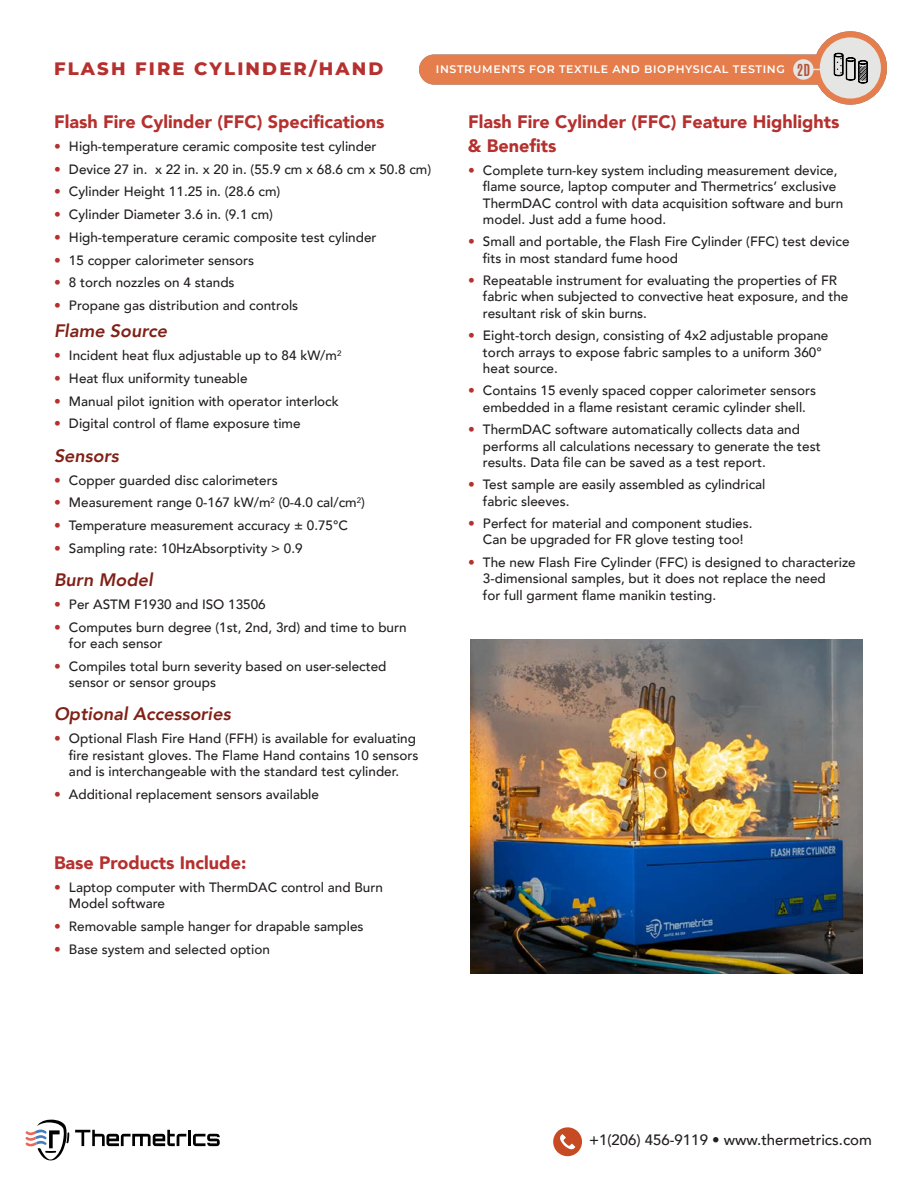
<style>
.page{position:relative;width:918px;height:1188px;background:#fff}
.page>*{position:absolute;margin:0;border:0;box-sizing:border-box;transform-origin:0 0}
.Paragraph__Spec_Title{font:900 18px/24px "Avenir";color:#b5302e}
.Paragraph__Spec_Title-italics{font:italic 800 18px "Avenir";color:#802117}
.t1{font:800 18px "Montserrat";letter-spacing:.12em;color:#b5302e}
.t2{font:500 15px "Avenir";color:#231f20}
.t3{font:500 13.5px/16.2px "Avenir";color:#231f20}
.t4{font:600 10.95px "Montserrat";letter-spacing:.06em;color:#fff}
.s1{font-family:"Antonio";font-weight:700;font-size:13.8px;color:#b55438}
.s2{color:#b5302e}
</style>
<div class="page">
<svg style="left:25px;top:1120px;width:44px;height:41px"></svg>
<svg style="left:75px;top:1130px;width:145px;height:16px"></svg>
<div style="left:419px;top:55px;width:430px;height:30px;background:#e57d4c;border-radius:15px"></div>
<div style="left:814px;top:31px;width:73px;height:74px;background:#e57d4c;border-radius:50%"></div>
<div style="left:820px;top:37px;width:61px;height:62px;background:#e5e5e4;border-radius:50%"></div>
<svg style="left:814px;top:65px;width:7px;height:11px"></svg>
<div style="left:793px;top:59px;width:21px;height:21px;background:#e5e5e4;border-radius:50%"></div>
<svg style="left:834px;top:52px;width:34px;height:32px"></svg>
<svg style="left:553px;top:1127px;width:29px;height:29px"></svg>
<img style="left:470px;top:639px;width:392px;height:335px">
<p class="t1" style="left:54px;top:56px;width:331px">FLASH FIRE CYLINDER/HAND</p>
<p class="t4" style="left:436px;top:62px;width:376px">INSTRUMENTS FOR TEXTILE AND BIOPHYSICAL TESTING <span class="s1">2D</span></p>
<p class="Paragraph__Spec_Title" style="left:54px;top:109px;width:332px">Flash Fire Cylinder (FFC) Specifications</p>
<p class="t3" style="left:54px;top:138px;width:324px"><span class="s2">•</span> High-temperature ceramic composite test cylinder</p>
<p class="t3" style="left:54px;top:160px;width:379px"><span class="s2">•</span> Device 27 in. x 22 in. x 20 in. (55.9 cm x 68.6 cm x 50.8 cm)</p>
<p class="t3" style="left:54px;top:183px;width:228px"><span class="s2">•</span> Cylinder Height 11.25 in. (28.6 cm)</p>
<p class="t3" style="left:54px;top:206px;width:221px"><span class="s2">•</span> Cylinder Diameter 3.6 in. (9.1 cm)</p>
<p class="t3" style="left:54px;top:228px;width:324px"><span class="s2">•</span> High-temperature ceramic composite test cylinder</p>
<p class="t3" style="left:54px;top:251px;width:202px"><span class="s2">•</span> 15 copper calorimeter sensors</p>
<p class="t3" style="left:54px;top:274px;width:182px"><span class="s2">•</span> 8 torch nozzles on 4 stands</p>
<p class="t3" style="left:54px;top:296px;width:246px"><span class="s2">•</span> Propane gas distribution and controls</p>
<p class="Paragraph__Spec_Title-italics" style="left:54px;top:320px;width:115px">Flame Source</p>
<p class="t3" style="left:54px;top:347px;width:289px"><span class="s2">•</span> Incident heat flux adjustable up to 84 kW/m<sup>2</sup></p>
<p class="t3" style="left:54px;top:369px;width:195px"><span class="s2">•</span> Heat flux uniformity tuneable</p>
<p class="t3" style="left:54px;top:392px;width:286px"><span class="s2">•</span> Manual pilot ignition with operator interlock</p>
<p class="t3" style="left:54px;top:415px;width:248px"><span class="s2">•</span> Digital control of flame exposure time</p>
<p class="Paragraph__Spec_Title-italics" style="left:54px;top:445px;width:66px">Sensors</p>
<p class="t3" style="left:54px;top:471px;width:225px"><span class="s2">•</span> Copper guarded disc calorimeters</p>
<p class="t3" style="left:54px;top:494px;width:312px"><span class="s2">•</span> Measurement range 0-167 kW/m<sup>2</sup> (0-4.0 cal/cm<sup>2</sup>)</p>
<p class="t3" style="left:54px;top:517px;width:296px"><span class="s2">•</span> Temperature measurement accuracy ± 0.75°C</p>
<p class="t3" style="left:54px;top:539px;width:250px"><span class="s2">•</span> Sampling rate: 10HzAbsorptivity &gt; 0.9</p>
<p class="Paragraph__Spec_Title-italics" style="left:54px;top:569px;width:100px">Burn Model</p>
<p class="t3" style="left:54px;top:596px;width:213px"><span class="s2">•</span> Per ASTM F1930 and ISO 13506</p>
<p class="t3" style="left:69px;top:618px;width:339px;text-indent:-15px"><span class="s2">•</span> Computes burn degree (1st, 2nd, 3rd) and time to burn for each sensor</p>
<p class="t3" style="left:69px;top:657px;width:319px;text-indent:-15px"><span class="s2">•</span> Compiles total burn severity based on user-selected sensor or sensor groups</p>
<p class="Paragraph__Spec_Title-italics" style="left:54px;top:704px;width:178px">Optional Accessories</p>
<p class="t3" style="left:69px;top:730px;width:351px;text-indent:-15px"><span class="s2">•</span> Optional Flash Fire Hand (FFH) is available for evaluating fire resistant gloves. The Flame Hand contains 10 sensors and is interchangeable with the standard test cylinder.</p>
<p class="t3" style="left:54px;top:785px;width:267px"><span class="s2">•</span> Additional replacement sensors available</p>
<p class="Paragraph__Spec_Title" style="left:468px;top:109px;width:373px">Flash Fire Cylinder (FFC) Feature Highlights &amp; Benefits</p>
<p class="t3" style="left:483px;top:162px;width:362px;text-indent:-15px"><span class="s2">•</span> Complete turn-key system including measurement device, flame source, laptop computer and Thermetrics’ exclusive ThermDAC control with data acquisition software and burn model. Just add a fume hood.</p>
<p class="t3" style="left:483px;top:233px;width:368px;text-indent:-15px"><span class="s2">•</span> Small and portable, the Flash Fire Cylinder (FFC) test device fits in most standard fume hood</p>
<p class="t3" style="left:483px;top:272px;width:367px;text-indent:-15px"><span class="s2">•</span> Repeatable instrument for evaluating the properties of FR fabric when subjected to convective heat exposure, and the resultant risk of skin burns.</p>
<p class="t3" style="left:483px;top:327px;width:347px;text-indent:-15px"><span class="s2">•</span> Eight-torch design, consisting of 4x2 adjustable propane torch arrays to expose fabric samples to a uniform 360° heat source.</p>
<p class="t3" style="left:468px;top:382px;width:350px;text-align:center"><span class="s2">•</span> Contains 15 evenly spaced copper calorimeter sensors embedded in a flame resistant ceramic cylinder shell.</p>
<p class="t3" style="left:483px;top:421px;width:339px;text-indent:-15px"><span class="s2">•</span> ThermDAC software automatically collects data and performs all calculations necessary to generate the test results. Data file can be saved as a test report.</p>
<p class="t3" style="left:483px;top:476px;width:284px;text-indent:-15px"><span class="s2">•</span> Test sample are easily assembled as cylindrical fabric sleeves.</p>
<p class="t3" style="left:468px;top:515px;width:286px;text-align:center"><span class="s2">•</span> Perfect for material and component studies.<br>Can be upgraded for FR glove testing too!</p>
<p class="t3" style="left:483px;top:554px;width:374px;text-indent:-15px"><span class="s2">•</span> The new Flash Fire Cylinder (FFC) is designed to characterize<br>3-dimensional samples, but it does not replace the need<br>for full garment flame manikin testing.</p>
<p class="Paragraph__Spec_Title" style="left:54px;top:850px;width:194px">Base Products Include:</p>
<p class="t3" style="left:69px;top:878px;width:315px;text-indent:-15px"><span class="s2">•</span> Laptop computer with ThermDAC control and Burn<br>Model software</p>
<p class="t3" style="left:54px;top:917px;width:311px"><span class="s2">•</span> Removable sample hanger for drapable samples</p>
<p class="t3" style="left:54px;top:940px;width:218px"><span class="s2">•</span> Base system and selected option</p>
<p class="t2" style="left:589px;top:1127px;width:284px">+1(206) 456-9119 • www.thermetrics.com</p>
</div>
